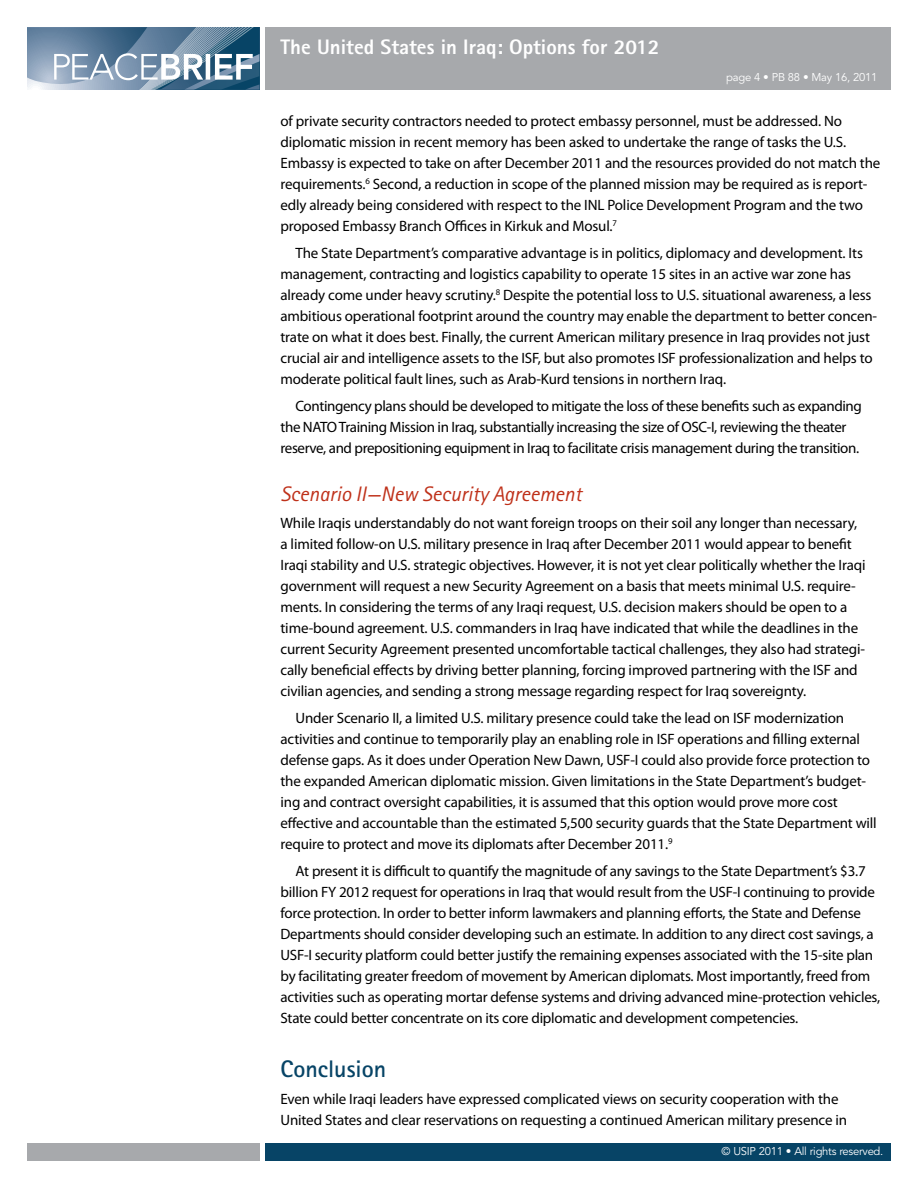
<style>
.page{position:relative;width:918px;height:1188px;background:#fff}
.page>*{position:absolute;margin:0;border:0;box-sizing:border-box;transform-origin:0 0}
.t1{font:700 24px "Rotis Sans Serif";color:#074466}
.t2{font:800 21px "Rotis Sans Serif";color:#fff}
.t3{font:italic 21px "Rotis Sans Serif";color:#bf311a}
.t4{font:15px/21px "Myriad Pro";letter-spacing:-.01em;color:#000}
.t5{font:11.25px "Avenir LT Std";letter-spacing:-.025em;color:#fff}
</style>
<div class="page">
<div style="left:265px;top:1143px;width:626px;height:18px;background:#074466"></div>
<div style="left:27px;top:1143px;width:233px;height:18px;background:#a7a9ac"></div>
<div style="left:265px;top:27px;width:626px;height:63px;background:#a7a9ac"></div>
<svg style="left:27px;top:27px;width:233px;height:63px;background:#7994ac"></svg>
<h2 class="t2" style="left:280px;top:34px;width:381px">The United States in Iraq: Options for 2012</h2>
<p class="t5" style="left:726px;top:71px;width:152px">page 4 • PB 88 • May 16, 2011</p>
<p class="t4" style="left:280px;top:110px;width:601px">of private security contractors needed to protect embassy personnel, must be addressed. No diplomatic mission in recent memory has been asked to undertake the range of tasks the U.S.<br>Embassy is expected to take on after December 2011 and the resources provided do not match the requirements.<sup>6</sup> Second, a reduction in scope of the planned mission may be required as is report&shy;edly already being considered with respect to the INL Police Development Program and the two proposed Embassy Branch Offices in Kirkuk and Mosul.<sup>7</sup></p>
<p class="t4" style="left:280px;top:242px;width:598px;text-indent:15px">The State Department’s comparative advantage is in politics, diplomacy and development. Its management, contracting and logistics capability to operate 15 sites in an active war zone has already come under heavy scrutiny.<sup>8</sup> Despite the potential loss to U.S. situational awareness, a less ambitious operational footprint around the country may enable the department to better concen&shy;trate on what it does best. Finally, the current American military presence in Iraq provides not just crucial air and intelligence assets to the ISF, but also promotes ISF professionalization and helps to moderate political fault lines, such as Arab-Kurd tensions in northern Iraq.</p>
<p class="t4" style="left:281px;top:395px;width:583px;text-indent:15px">Contingency plans should be developed to mitigate the loss of these benefits such as expanding the NATO Training Mission in Iraq, substantially increasing the size of OSC-I, reviewing the theater reserve, and prepositioning equipment in Iraq to facilitate crisis management during the transition.</p>
<h2 class="t3" style="left:280px;top:482px;width:303px">Scenario II—New Security Agreement</h2>
<p class="t4" style="left:280px;top:512px;width:587px">While Iraqis understandably do not want foreign troops on their soil any longer than necessary, a limited follow-on U.S. military presence in Iraq after December 2011 would appear to benefit Iraqi stability and U.S. strategic objectives. However, it is not yet clear politically whether the Iraqi government will request a new Security Agreement on a basis that meets minimal U.S. require&shy;ments. In considering the terms of any Iraqi request, U.S. decision makers should be open to a time-bound agreement. U.S. commanders in Iraq have indicated that while the deadlines in the current Security Agreement presented uncomfortable tactical challenges, they also had strategi&shy;cally beneficial effects by driving better planning, forcing improved partnering with the ISF and civilian agencies, and sending a strong message regarding respect for Iraq sovereignty.</p>
<p class="t4" style="left:280px;top:707px;width:598px;text-indent:15px">Under Scenario II, a limited U.S. military presence could take the lead on ISF modernization activities and continue to temporarily play an enabling role in ISF operations and filling external defense gaps. As it does under Operation New Dawn, USF-I could also provide force protection to the expanded American diplomatic mission. Given limitations in the State Department’s budget&shy;ing and contract oversight capabilities, it is assumed that this option would prove more cost effective and accountable than the estimated 5,500 security guards that the State Department will require to protect and move its diplomats after December 2011.<sup>9</sup></p>
<p class="t4" style="left:280px;top:860px;width:601px;text-indent:15px">At present it is difficult to quantify the magnitude of any savings to the State Department’s $3.7 billion FY 2012 request for operations in Iraq that would result from the USF-I continuing to provide force protection. In order to better inform lawmakers and planning efforts, the State and Defense Departments should consider developing such an estimate. In addition to any direct cost savings, a USF-I security platform could better justify the remaining expenses associated with the 15-site plan by facilitating greater freedom of movement by American diplomats. Most importantly, freed from activities such as operating mortar defense systems and driving advanced mine-protection vehicles, State could better concentrate on its core diplomatic and development competencies.</p>
<h1 class="t1" style="left:280px;top:1054px;width:107px">Conclusion</h1>
<p class="t4" style="left:280px;top:1088px;width:568px">Even while Iraqi leaders have expressed complicated views on security cooperation with the<br>United States and clear reservations on requesting a continued American military presence in</p>
<p class="t5" style="left:722px;top:1145px;width:163px">© USIP 2011 • All rights reserved.</p>
</div>
